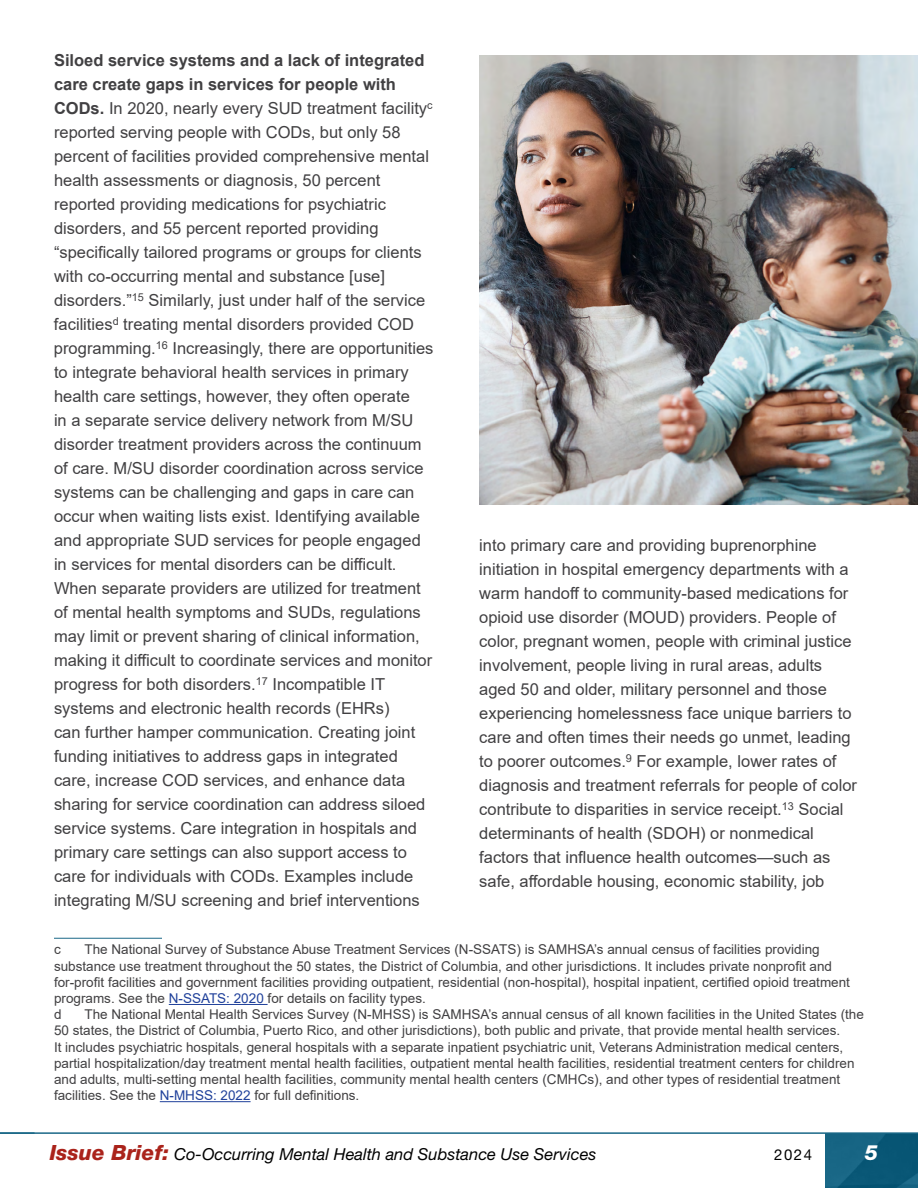
<style>
.page{position:relative;width:918px;height:1188px;background:#fff}
.page>*{position:absolute;margin:0;border:0;box-sizing:border-box;transform-origin:0 0}
.t1{font:italic 800 21px "Helvetica Neue LT Std";color:#fff}
.t2{font:16.5px/24px "Arial";color:#414042}
.t3{font:italic 16.5px "Helvetica Neue LT Std";color:#000}
.t4{font:15px "Helvetica Neue LT Std";color:#000}
.t5{font:13.5px/16.2px "Arial";color:#414042}
.s1{font-weight:700}
.s2{color:#20419b}
.s3{font-weight:800;font-size:21px;color:#aa231b}
</style>
<div class="page">
<hr style="left:54px;top:938px;width:108px;height:1px;background:#1a6887">
<hr style="left:169px;top:1004px;width:99px;height:1px;background:#20419b">
<hr style="left:160px;top:1101px;width:91px;height:1px;background:#20419b">
<img style="left:479px;top:56px;width:439px;height:448px">
<img style="left:825px;top:1134px;width:93px;height:54px">
<hr style="left:0;top:1132px;width:918px;height:2px;background:#1a6887">
<p class="t2" style="left:54px;top:48px;width:381px"><span class="s1">Siloed service systems and a lack of integrated care create gaps in services for people with CODs.</span> In 2020, nearly every SUD treatment facility<sup>c </sup>reported serving people with CODs, but only 58 percent of facilities provided comprehensive mental health assessments or diagnosis, 50 percent reported providing medications for psychiatric disorders, and 55 percent reported providing “specifically tailored programs or groups for clients with co-occurring mental and substance [use] disorders.”<sup>15</sup> Similarly, just under half of the service facilities<sup>d</sup> treating mental disorders provided COD programming.<sup>16</sup> Increasingly, there are opportunities to integrate behavioral health services in primary health care settings, however, they often operate<br>in a separate service delivery network from M/SU disorder treatment providers across the continuum of care. M/SU disorder coordination across service systems can be challenging and gaps in care can occur when waiting lists exist. Identifying available and appropriate SUD services for people engaged in services for mental disorders can be difficult.<br>When separate providers are utilized for treatment of mental health symptoms and SUDs, regulations may limit or prevent sharing of clinical information, making it difficult to coordinate services and monitor progress for both disorders.<sup>17</sup> Incompatible IT systems and electronic health records (EHRs)<br>can further hamper communication. Creating joint funding initiatives to address gaps in integrated care, increase COD services, and enhance data sharing for service coordination can address siloed service systems. Care integration in hospitals and primary care settings can also support access to care for individuals with CODs. Examples include integrating M/SU screening and brief interventions</p>
<p class="t5" style="left:54px;top:942px;width:8px">c</p>
<p class="t2" style="left:479px;top:533px;width:379px">into primary care and providing buprenorphine initiation in hospital emergency departments with a warm handoff to community-based medications for opioid use disorder (MOUD) providers. People of color, pregnant women, people with criminal justice involvement, people living in rural areas, adults aged 50 and older, military personnel and those experiencing homelessness face unique barriers to care and often times their needs go unmet, leading to poorer outcomes.<sup>9</sup> For example, lower rates of diagnosis and treatment referrals for people of color contribute to disparities in service receipt.<sup>13</sup> Social determinants of health (SDOH) or nonmedical factors that influence health outcomes—such as safe, affordable housing, economic stability, job</p>
<p class="t5" style="left:54px;top:942px;width:798px;text-indent:31px">The National Survey of Substance Abuse Treatment Services (N-SSATS) is SAMHSA’s annual census of facilities providing substance use treatment throughout the 50 states, the District of Columbia, and other jurisdictions. It includes private nonprofit and for-profit facilities and government facilities providing outpatient, residential (non-hospital), hospital inpatient, certified opioid treatment programs. See the <span class="s2">N-SSATS: 2020</span> for details on facility types.<br>d</p>
<p class="t5" style="left:54px;top:1006px;width:811px;text-indent:30px">The National Mental Health Services Survey (N-MHSS) is SAMHSA’s annual census of all known facilities in the United States (the 50 states, the District of Columbia, Puerto Rico, and other jurisdictions), both public and private, that provide mental health services.<br>It includes psychiatric hospitals, general hospitals with a separate inpatient psychiatric unit, Veterans Administration medical centers, partial hospitalization/day treatment mental health facilities, outpatient mental health facilities, residential treatment centers for children and adults, multi-setting mental health facilities, community mental health centers (CMHCs), and other types of residential treatment facilities. See the <span class="s2">N-MHSS: 2022</span> for full definitions.</p>
<p class="t3" style="left:50px;top:1145px;width:548px"><span class="s3">Issue Brief:</span> Co-Occurring Mental Health and Substance Use Services</p>
<p class="t4" style="left:774px;top:1146px;width:39px">2024</p>
<p class="t1" style="left:865px;top:1140px;width:15px">5</p>
</div>
